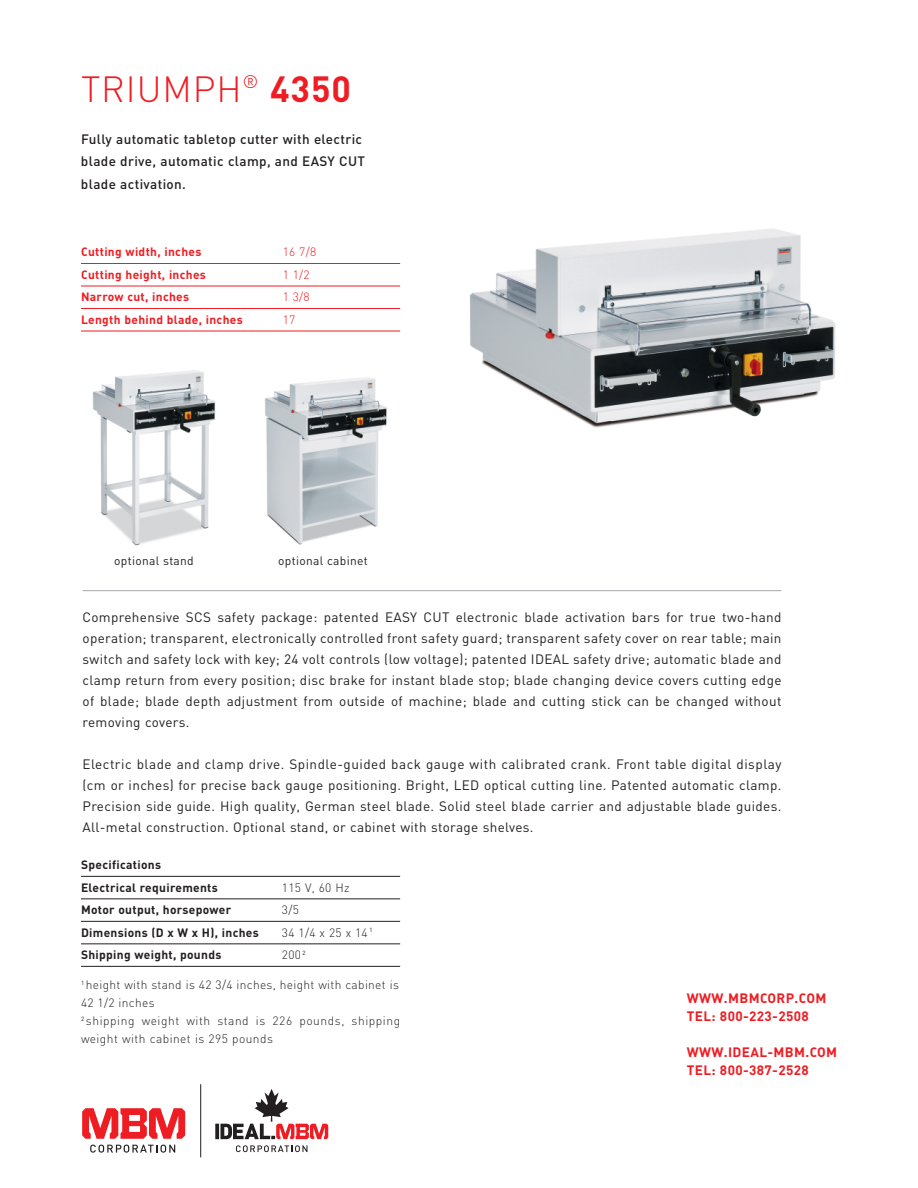
<style>
.page{position:relative;width:918px;height:1188px;background:#fff}
.page>*{position:absolute;margin:0;border:0;box-sizing:border-box;transform-origin:0 0}
.t1{font:300 36px "DIN";letter-spacing:.025em;color:#ee1d23}
.t2{font:13.5px/21px "DIN";letter-spacing:.025em;color:#231f20;text-align:justify}
.t3{font:500 13.5px/22.5px "DIN";letter-spacing:.025em;color:#231f20}
.t4{font:700 13.5px/18px "DIN";letter-spacing:.025em;color:#ee1d23}
.t5{font:300 12px/18px "DIN";letter-spacing:.035em;color:#231f20}
.t6{font:700 12px/22.5px "DIN";letter-spacing:.025em;color:#231f20}
.t7{font:700 12px "DIN";letter-spacing:.025em;color:#ee1d23}
.t8{font:12px "DIN";letter-spacing:.025em;color:#231f20}
.t9{font:300 12px "DIN";color:#ee1d23}
.t10{font:300 12px "DIN";letter-spacing:.33em;color:#231f20}
.s1{font-weight:700}
</style>
<div class="page">
<img style="left:470px;top:229px;width:366px;height:199px">
<hr style="left:81px;top:263px;width:319px;height:1px;background:#ee1d23">
<hr style="left:81px;top:286px;width:319px;height:1px;background:#ee1d23">
<hr style="left:81px;top:308px;width:319px;height:1px;background:#ee1d23">
<hr style="left:81px;top:331px;width:319px;height:1px;background:#ee1d23">
<hr style="left:82px;top:590px;width:700px;height:1px;background:#a8a9ad">
<hr style="left:81px;top:876px;width:319px;height:1px;background:#231f20">
<hr style="left:81px;top:899px;width:319px;height:1px;background:#231f20">
<hr style="left:81px;top:921px;width:319px;height:1px;background:#231f20">
<hr style="left:81px;top:944px;width:319px;height:1px;background:#231f20">
<hr style="left:81px;top:966px;width:319px;height:1px;background:#231f20">
<svg style="left:90px;top:1145px;width:85px;height:8px"></svg>
<svg style="left:82px;top:1108px;width:103px;height:31px"></svg>
<svg style="left:236px;top:1145px;width:71px;height:7px"></svg>
<svg style="left:215px;top:1124px;width:4px;height:15px"></svg>
<svg style="left:220px;top:1089px;width:108px;height:50px"></svg>
<hr style="left:200px;top:1084px;width:1px;height:73px;background:#231f20">
<img style="left:92px;top:370px;width:124px;height:176px">
<img style="left:265px;top:377px;width:122px;height:168px">
<h1 class="t1" style="left:81px;top:68px;width:272px">TRIUMPH<sup>®</sup> <span class="s1">4350</span></h1>
<p class="t3" style="left:81px;top:127px;width:286px">Fully automatic tabletop cutter with electric blade drive, automatic clamp, and EASY CUT blade activation.</p>
<p class="t7" style="left:81px;top:245px;width:122px">Cutting width, inches</p>
<p class="t9" style="left:283px;top:245px;width:35px">16 7/8</p>
<p class="t7" style="left:81px;top:267px;width:126px">Cutting height, inches</p>
<p class="t9" style="left:283px;top:267px;width:29px">1 1/2</p>
<p class="t7" style="left:81px;top:290px;width:110px">Narrow cut, inches</p>
<p class="t9" style="left:283px;top:290px;width:29px">1 3/8</p>
<p class="t7" style="left:81px;top:312px;width:163px">Length behind blade, inches</p>
<p class="t9" style="left:283px;top:312px;width:14px">17</p>
<p class="t8" style="left:114px;top:554px;width:81px">optional stand</p>
<p class="t8" style="left:278px;top:554px;width:91px">optional cabinet</p>
<p class="t2" style="left:82px;top:607px;width:701px">Comprehensive SCS safety package: patented EASY CUT electronic blade activation bars for true two-hand operation; transparent, electronically controlled front safety guard; transparent safety cover on rear table; main switch and safety lock with key; 24 volt controls (low voltage); patented IDEAL safety drive; automatic blade and clamp return from every position; disc brake for instant blade stop; blade changing device covers cutting edge of blade; blade depth adjustment from outside of machine; blade and cutting stick can be changed without removing covers.</p>
<p class="t2" style="left:83px;top:754px;width:700px">Electric blade and clamp drive. Spindle-guided back gauge with calibrated crank. Front table digital display (cm or inches) for precise back gauge positioning. Bright, LED optical cutting line. Patented automatic clamp.<br>Precision side guide. High quality, German steel blade. Solid steel blade carrier and adjustable blade guides.<br>All-metal construction. Optional stand, or cabinet with storage shelves.</p>
<p class="t6" style="left:81px;top:853px;width:138px">Specifications<br>Electrical requirements</p>
<p class="t5" style="left:282px;top:878px;width:69px">115 V, 60 Hz</p>
<p class="t6" style="left:81px;top:898px;width:152px">Motor output, horsepower</p>
<p class="t5" style="left:282px;top:901px;width:19px">3/5</p>
<p class="t6" style="left:81px;top:921px;width:179px">Dimensions (D x W x H), inches</p>
<p class="t10" style="left:282px;top:925px;width:92px">341/4x25x14<sup>1</sup></p>
<p class="t6" style="left:81px;top:943px;width:142px">Shipping weight, pounds</p>
<p class="t5" style="left:282px;top:946px;width:25px">200 <sup>2</sup></p>
<p class="t5" style="left:81px;top:976px;width:321px"><sup>1</sup> height with stand is 42 3/4 inches, height with cabinet is 42 1/2 inches<br><sup>2</sup> shipping weight with stand is 226 pounds, shipping weight with cabinet is 295 pounds</p>
<p class="t4" style="left:687px;top:988px;width:141px">WWW.MBMCORP.COM<br>TEL: 800-223-2508</p>
<p class="t4" style="left:687px;top:1042px;width:152px">WWW.IDEAL-MBM.COM<br>TEL: 800-387-2528</p>
</div>
